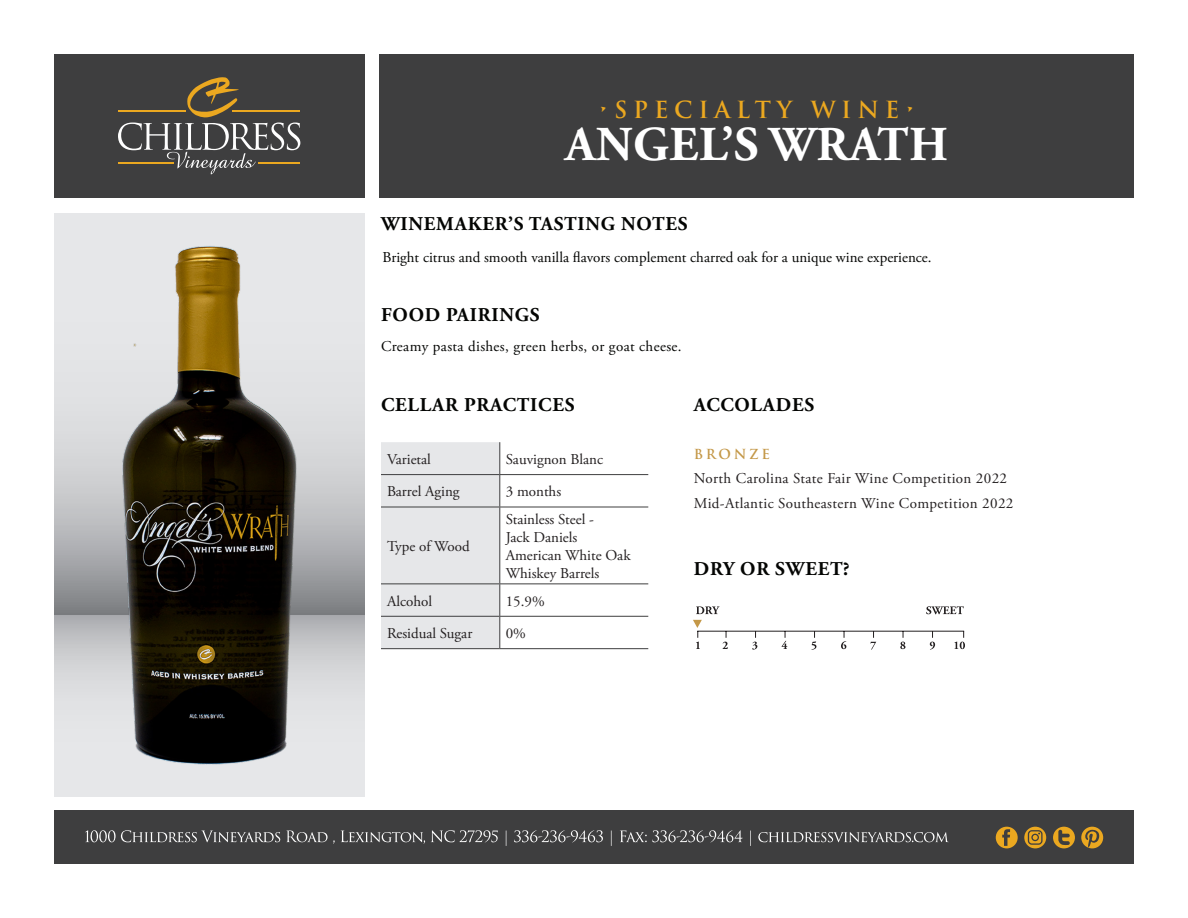
<style>
.page{position:relative;width:1188px;height:918px;background:#fff}
.page>*{position:absolute;margin:0;border:0;box-sizing:border-box;transform-origin:0 0}
.t1{font:700 48.6px "Adobe Garamond Pro";letter-spacing:.015em;color:#fff}
.t2{font:700 22.95px "Trajan Pro";letter-spacing:.25em;color:#eba820}
.t3{font:700 19.5px "Adobe Garamond Pro";letter-spacing:.04em;color:#040503}
.t4{font:15px/18px "Adobe Garamond Pro";color:#231f20}
.t5{font:15px "Adobe Garamond Pro";letter-spacing:.025em;color:#231f20}
.t6{font:15px "Adobe Garamond Pro";color:#040503}
.t7{font:15px "Adobe Garamond Pro";letter-spacing:.025em;color:#040503}
.t8{font:700 13.5px "Trajan Pro";letter-spacing:.195em;color:#c49848}
</style>
<div class="page">
<div style="left:54px;top:54px;width:310px;height:144px;background:#3e3e3f"></div>
<div style="left:380px;top:54px;width:754px;height:144px;background:#3e3e3f"></div>
<svg style="left:118px;top:77px;width:182px;height:97px"></svg>
<img style="left:54px;top:215px;width:311px;height:580px">
<div style="left:381px;top:442px;width:118px;height:206px;background:#e6e7e9"></div>
<hr style="left:499px;top:442px;width:1px;height:32px;background:#3e3e3f">
<hr style="left:381px;top:474px;width:119px;height:1px;background:#3e3e3f">
<hr style="left:500px;top:474px;width:148px;height:1px;background:#3e3e3f">
<hr style="left:499px;top:475px;width:1px;height:32px;background:#3e3e3f">
<hr style="left:381px;top:507px;width:119px;height:1px;background:#3e3e3f">
<hr style="left:500px;top:507px;width:148px;height:1px;background:#3e3e3f">
<hr style="left:499px;top:507px;width:1px;height:76px;background:#3e3e3f">
<hr style="left:381px;top:583px;width:119px;height:1px;background:#3e3e3f">
<hr style="left:500px;top:583px;width:148px;height:1px;background:#3e3e3f">
<hr style="left:499px;top:584px;width:1px;height:32px;background:#3e3e3f">
<hr style="left:381px;top:616px;width:119px;height:1px;background:#3e3e3f">
<hr style="left:500px;top:616px;width:148px;height:1px;background:#3e3e3f">
<hr style="left:499px;top:617px;width:1px;height:31px;background:#3e3e3f">
<hr style="left:381px;top:648px;width:119px;height:1px;background:#3e3e3f">
<hr style="left:500px;top:648px;width:148px;height:1px;background:#3e3e3f">
<div style="left:54px;top:810px;width:1080px;height:54px;background:#3e3e3f"></div>
<svg style="left:85px;top:830px;width:864px;height:16px"></svg>
<svg style="left:1053px;top:827px;width:22px;height:21px"></svg>
<svg style="left:1081px;top:827px;width:22px;height:21px"></svg>
<svg style="left:996px;top:827px;width:22px;height:21px"></svg>
<svg style="left:1024px;top:827px;width:22px;height:21px"></svg>
<svg style="left:696px;top:606px;width:24px;height:8px"></svg>
<svg style="left:926px;top:606px;width:38px;height:8px"></svg>
<hr style="left:697px;top:631px;width:267px;height:1px;background:#231f20">
<svg style="left:722px;top:631px;width:6px;height:18px"></svg>
<svg style="left:752px;top:631px;width:5px;height:19px"></svg>
<svg style="left:782px;top:631px;width:5px;height:18px"></svg>
<svg style="left:811px;top:631px;width:5px;height:19px"></svg>
<svg style="left:841px;top:631px;width:5px;height:18px"></svg>
<svg style="left:870px;top:631px;width:6px;height:19px"></svg>
<svg style="left:900px;top:631px;width:5px;height:18px"></svg>
<svg style="left:930px;top:631px;width:5px;height:19px"></svg>
<svg style="left:954px;top:631px;width:11px;height:18px"></svg>
<svg style="left:693px;top:620px;width:9px;height:29px"></svg>
<p class="t2" style="left:599px;top:95px;width:318px">•SPECIALTY WINE•</p>
<p class="t1" style="left:565px;top:116px;width:385px">ANGEL’S WRATH</p>
<p class="t3" style="left:381px;top:212px;width:308px">WINEMAKER’S TASTING NOTES</p>
<p class="t6" style="left:382px;top:249px;width:551px">Bright citrus and smooth vanilla flavors complement charred oak for a unique wine experience.</p>
<p class="t3" style="left:381px;top:303px;width:160px">FOOD PAIRINGS</p>
<p class="t7" style="left:381px;top:337px;width:302px">Creamy pasta dishes, green herbs, or goat cheese.</p>
<p class="t3" style="left:381px;top:393px;width:195px">CELLAR PRACTICES</p>
<p class="t4" style="left:387px;top:451px;width:46px">Varietal</p>
<p class="t4" style="left:506px;top:451px;width:99px">Sauvignon Blanc</p>
<p class="t4" style="left:387px;top:483px;width:74px">Barrel Aging</p>
<p class="t4" style="left:506px;top:483px;width:57px">3 months</p>
<p class="t4" style="left:387px;top:538px;width:84px">Type of Wood</p>
<p class="t4" style="left:506px;top:511px;width:126px">Stainless Steel -<br>Jack Daniels<br>American White Oak<br>Whiskey Barrels</p>
<p class="t4" style="left:387px;top:592px;width:47px">Alcohol</p>
<p class="t4" style="left:506px;top:592px;width:40px">15.9%</p>
<p class="t4" style="left:387px;top:625px;width:87px">Residual Sugar</p>
<p class="t4" style="left:506px;top:625px;width:22px">0%</p>
<p class="t3" style="left:694px;top:393px;width:122px">ACCOLADES</p>
<p class="t8" style="left:694px;top:446px;width:78px">BRONZE</p>
<p class="t5" style="left:694px;top:470px;width:315px">North Carolina State Fair Wine Competition 2022</p>
<p class="t5" style="left:694px;top:494px;width:321px">Mid-Atlantic Southeastern Wine Competition 2022</p>
<p class="t3" style="left:694px;top:558px;width:157px">DRY OR SWEET?</p>
</div>
